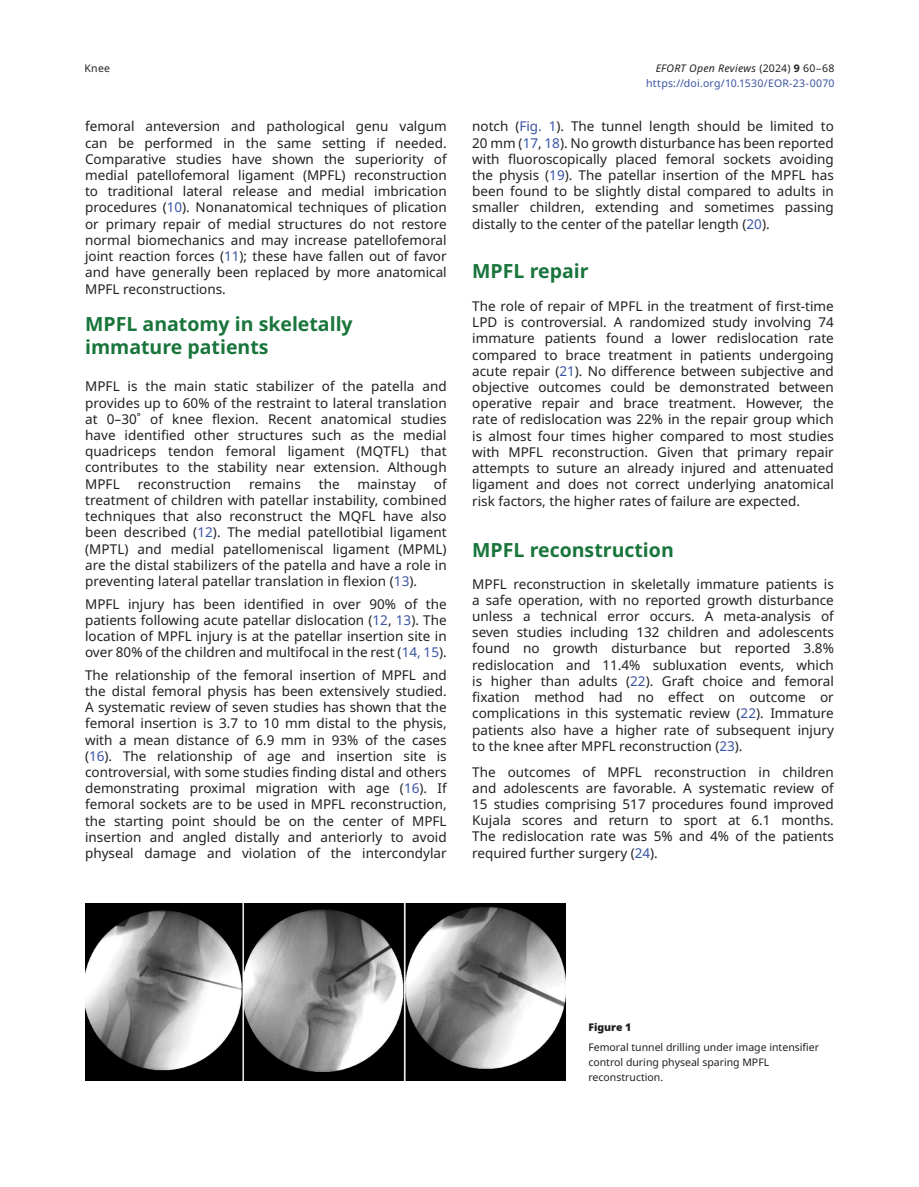
<style>
.page{position:relative;width:919px;height:1187px;background:#fff}
.page>*{position:absolute;margin:0;border:0;box-sizing:border-box;transform-origin:0 0}
.t1{font:700 19.5px/23.4px "Noto Sans";color:#19753c}
.TXI{font:13.5px/16.2px "Noto Sans";color:#231f20;text-align:justify}
.TXT{font:13.5px/16.2px "Noto Sans";letter-spacing:.005em;color:#231f20;text-align:justify}
.FC{font:10.5px/15px "Noto Sans";color:#231f20}
.t2{font:10.5px/15px "Noto Sans";letter-spacing:.02em;color:#3853a3;text-align:right}
.FC-2{font:900 10.5px "Noto Sans";color:#231f20}
.s1{color:#3853a3}
.s2{font-style:italic;color:#231f20}
.s3{color:#231f20}
.s4{font-weight:700;color:#231f20}
</style>
<div class="page">
<img style="left:85px;top:903px;width:481px;height:177px">
<p class="FC" style="left:84px;top:61px;width:27px">Knee</p>
<p class="TXI" style="left:85px;top:119px;width:363px">femoral anteversion and pathological genu valgum can be performed in the same setting if needed.<br>Comparative studies have shown the superiority of medial patellofemoral ligament (MPFL) reconstruction to traditional lateral release and medial imbrication procedures (<span class="s1">10</span>). Nonanatomical techniques of plication or primary repair of medial structures do not restore normal biomechanics and may increase patellofemoral joint reaction forces (<span class="s1">11</span>); these have fallen out of favor and have generally been replaced by more anatomical MPFL reconstructions.</p>
<h1 class="t1" style="left:85px;top:312px;width:269px">MPFL anatomy in skeletally immature patients</h1>
<p class="TXT" style="left:85px;top:378px;width:363px">MPFL is the main static stabilizer of the patella and provides up to 60% of the restraint to lateral translation at 0–30˚ of knee flexion. Recent anatomical studies have identified other structures such as the medial quadriceps tendon femoral ligament (MQTFL) that contributes to the stability near extension. Although MPFL</p>
<p class="TXT" style="left:85px;top:476px;width:363px;text-indent:349px">of treatment of children with patellar instability, combined techniques that also reconstruct the MQFL have also been described (<span class="s1">12</span>). The medial patellotibial ligament (MPTL) and medial patellomeniscal ligament (MPML) are the distal stabilizers of the patella and have a role in preventing lateral patellar translation in flexion (<span class="s1">13</span>).</p>
<p class="TXI" style="left:85px;top:595px;width:363px">MPFL injury has been identified in over 90% of the patients following acute patellar dislocation (<span class="s1">12</span>, <span class="s1">13</span>). The location of MPFL injury is at the patellar insertion site in over 80% of the children and multifocal in the rest (<span class="s1">14, 15</span>).</p>
<p class="TXI" style="left:85px;top:667px;width:363px">The relationship of the femoral insertion of MPFL and the distal femoral physis has been extensively studied.<br>A systematic review of seven studies has shown that the femoral insertion is 3.7 to 10 mm distal to the physis, with a mean distance of 6.9 mm in 93% of the cases (<span class="s1">16</span>). The relationship of age and insertion site is controversial, with some studies finding distal and others demonstrating proximal migration with age (<span class="s1">16</span>). If femoral sockets are to be used in MPFL reconstruction, the starting point should be on the center of MPFL insertion and angled distally and anteriorly to avoid physeal damage and violation of the intercondylar</p>
<p class="TXT" style="left:138px;top:476px;width:95px">reconstruction</p>
<p class="TXT" style="left:249px;top:476px;width:53px">remains</p>
<p class="TXT" style="left:319px;top:476px;width:22px">the</p>
<p class="TXT" style="left:357px;top:476px;width:60px">mainstay</p>
<p class="t2" style="left:646px;top:61px;width:190px"><span class="s2">EFORT Open Reviews</span> <span class="s3">(2024)</span> <span class="s4">9</span> <span class="s3">60–68 </span>https://doi.org/10.1530/EOR-23-0070</p>
<p class="TXI" style="left:472px;top:119px;width:363px">notch (<span class="s1">Fig. 1</span>). The tunnel length should be limited to 20 mm (<span class="s1">17</span>, <span class="s1">18</span>). No growth disturbance has been reported with fluoroscopically placed femoral sockets avoiding the physis (<span class="s1">19</span>). The patellar insertion of the MPFL has been found to be slightly distal compared to adults in smaller children, extending and sometimes passing distally to the center of the patellar length (<span class="s1">20</span>).</p>
<h1 class="t1" style="left:472px;top:260px;width:118px">MPFL repair</h1>
<p class="TXT" style="left:472px;top:298px;width:363px">The role of repair of MPFL in the treatment of first-time LPD is controversial. A randomized study involving 74 immature patients found a lower redislocation rate compared to brace treatment in patients undergoing acute repair (<span class="s1">21</span>). No difference between subjective and objective outcomes could be demonstrated between operative repair and brace treatment. However, the rate of redislocation was 22% in the repair group which is almost four times higher compared to most studies with MPFL reconstruction. Given that primary repair attempts to suture an already injured and attenuated ligament and does not correct underlying anatomical risk factors, the higher rates of failure are expected.</p>
<h1 class="t1" style="left:472px;top:539px;width:203px">MPFL reconstruction</h1>
<p class="TXT" style="left:472px;top:576px;width:363px">MPFL reconstruction in skeletally immature patients is a safe operation, with no reported growth disturbance unless a technical error occurs. A meta-analysis of seven studies including 132 children and adolescents found no growth disturbance but reported 3.8% redislocation and 11.4% subluxation events, which is higher than adults (<span class="s1">22</span>). Graft choice and femoral fixation method had no effect on outcome or complications in this systematic review (<span class="s1">22</span>). Immature patients also have a higher rate of subsequent injury to the knee after MPFL reconstruction (<span class="s1">23</span>).</p>
<p class="TXI" style="left:472px;top:763px;width:363px">The outcomes of MPFL reconstruction in children and adolescents are favorable. A systematic review of 15 studies comprising 517 procedures found improved Kujala scores and return to sport at 6.1 months.<br>The redislocation rate was 5% and 4% of the patients required further surgery (<span class="s1">24</span>).</p>
<p class="FC-2" style="left:588px;top:1019px;width:44px">Figure 1</p>
<p class="FC" style="left:588px;top:1039px;width:232px">Femoral tunnel drilling under image intensifier control during physeal sparing MPFL reconstruction.</p>
</div>
